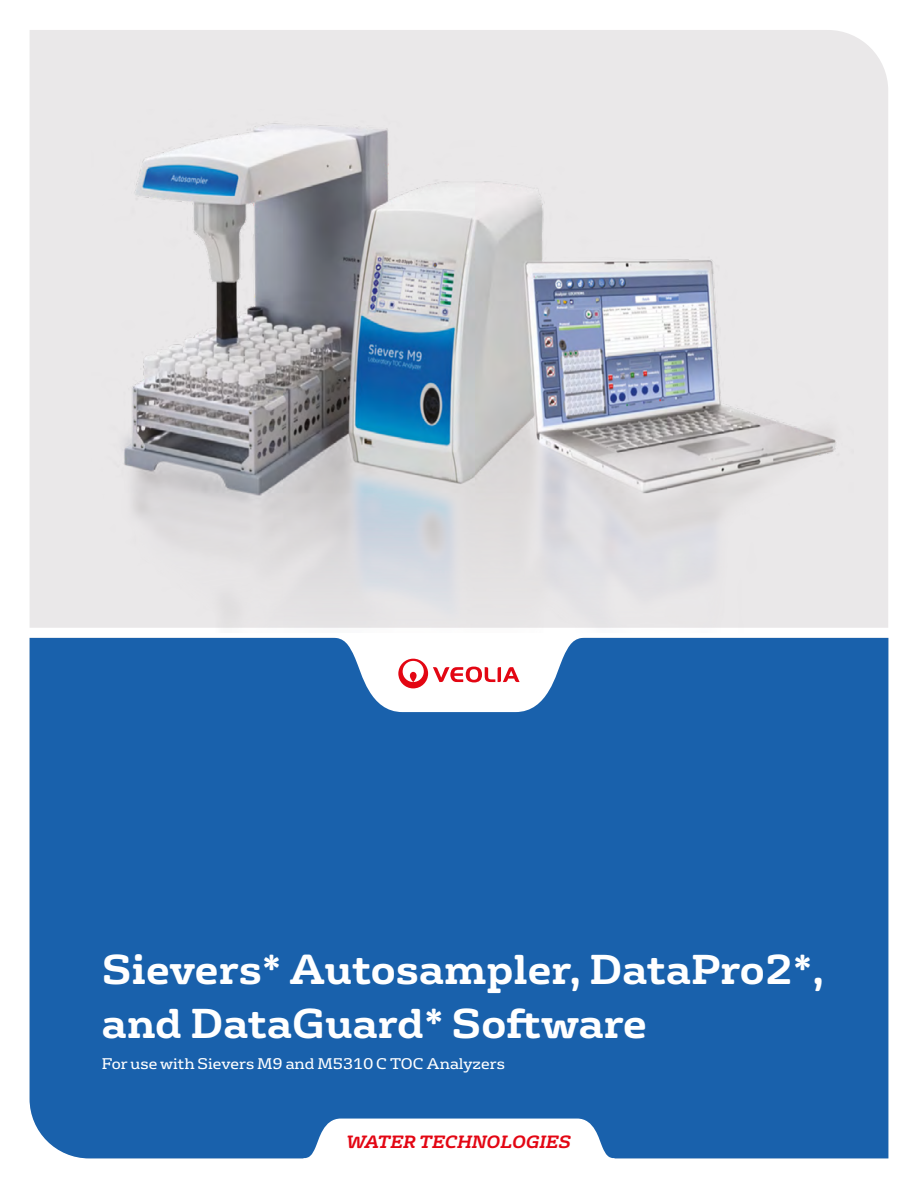
<style>
.page{position:relative;width:918px;height:1188px;background:#fff}
.page>*{position:absolute;margin:0;border:0;box-sizing:border-box;transform-origin:0 0}
.Cover_-_Main_Heading_-_Split_Cover{font:700 40.5px/54px "FS Rufus";color:#fff}
.t1{font:italic 700 17.25px "FS Rufus";color:#e30613}
.Cover_-_Sub_-_Heading_-_Split_Cover{font:15px "FS Rufus";color:#fff}
</style>
<div class="page">
<div style="left:30px;top:30px;width:858px;height:598px;background:#eae8e9"></div>
<div style="left:30px;top:712px;width:858px;height:446px;background:#1961ac"></div>
<svg style="left:303px;top:1119px;width:312px;height:40px"></svg>
<svg style="left:29px;top:637px;width:860px;height:75px;fill:#1961ac"></svg>
<svg style="left:398px;top:659px;width:122px;height:29px"></svg>
<img style="left:91px;top:110px;width:762px;height:518px">
<p class="Cover_-_Main_Heading_-_Split_Cover" style="left:102px;top:939px;width:724px">Sievers* Autosampler, DataPro2*, and DataGuard* Software</p>
<p class="Cover_-_Sub_-_Heading_-_Split_Cover" style="left:102px;top:1051px;width:405px">For use with Sievers M9 and M5310 C TOC Analyzers</p>
<p class="t1" style="left:346px;top:1127px;width:226px">WATER TECHNOLOGIES</p>
</div>
